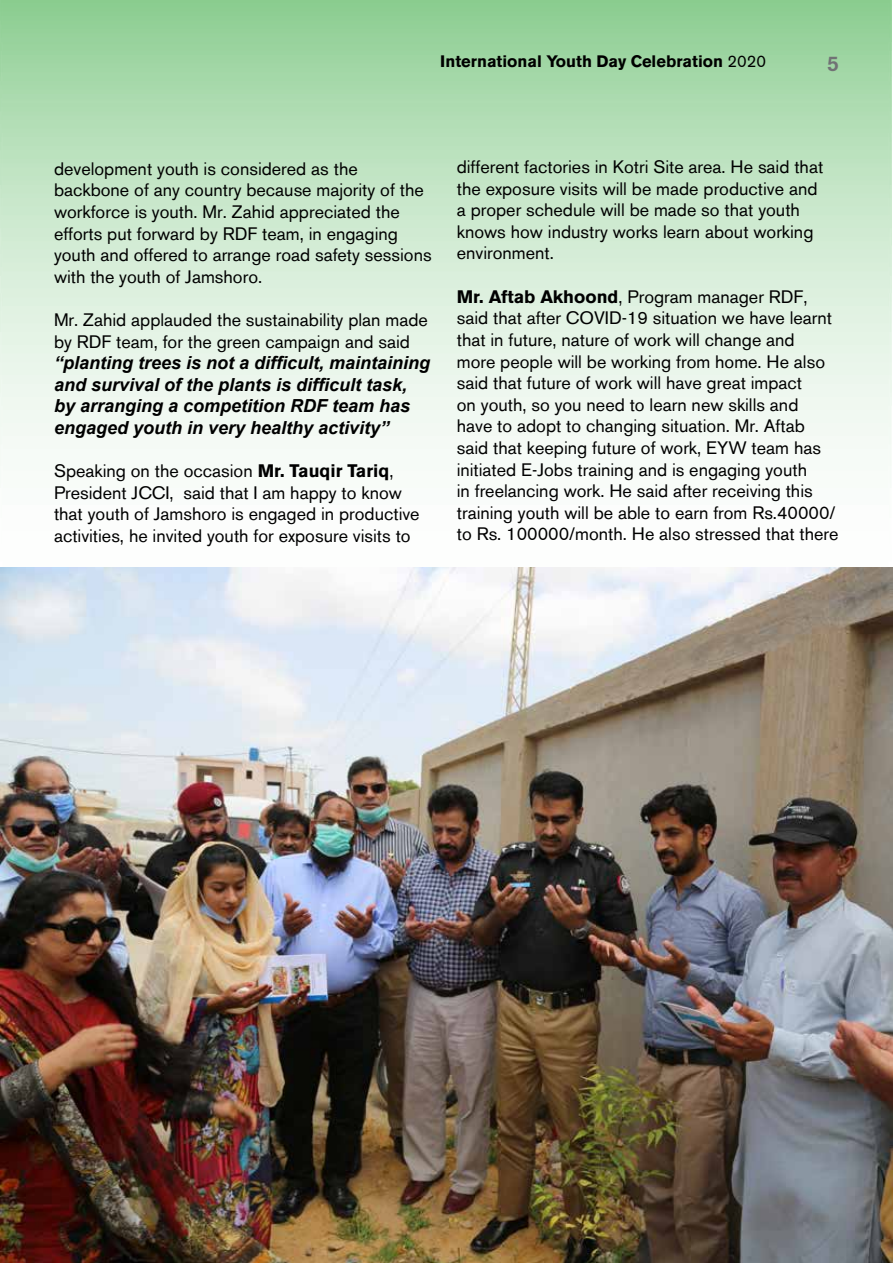
<style>
.page{position:relative;width:893px;height:1263px;background:#fff}
.page>*{position:absolute;margin:0;border:0;box-sizing:border-box;transform-origin:0 0}
.t1{font:500 21px "Akzidenz Grotesk BE";color:#717275}
.t2{font:18px/21.6px "Akzidenz Grotesk BE";color:#000}
.t3{font:italic 700 18px/21.6px "Arial";color:#000}
.t4{font:700 16.5px "Akzidenz Grotesk BE";color:#000}
.s1{font-weight:400}
.s2{font-weight:700}
</style>
<div class="page">
<svg style="left:0;top:0;width:891px;height:445px;background:#c8e7cb"></svg>
<img style="left:0;top:567px;width:893px;height:696px">
<p class="t4" style="left:440px;top:52px;width:327px">International Youth Day Celebration <span class="s1">2020</span></p>
<p class="t1" style="left:827px;top:50px;width:13px">5</p>
<p class="t2" style="left:54px;top:158px;width:379px">development youth is considered as the backbone of any country because majority of the workforce is youth. Mr. Zahid appreciated the efforts put forward by RDF team, in engaging youth and offered to arrange road safety sessions with the youth of Jamshoro.</p>
<p class="t2" style="left:54px;top:309px;width:375px">Mr. Zahid applauded the sustainability plan made by RDF team, for the green campaign and said</p>
<p class="t3" style="left:54px;top:353px;width:378px">“planting trees is not a difficult, maintaining and survival of the plants is difficult task, by arranging a competition RDF team has engaged youth in very healthy activity”</p>
<p class="t2" style="left:54px;top:460px;width:367px">Speaking on the occasion <span class="s2">Mr. Tauqir Tariq</span>, President JCCI, said that I am happy to know that youth of Jamshoro is engaged in productive activities, he invited youth for exposure visits to</p>
<p class="t2" style="left:457px;top:156px;width:368px">different factories in Kotri Site area. He said that the exposure visits will be made productive and a proper schedule will be made so that youth knows how industry works learn about working environment.</p>
<p class="t2" style="left:457px;top:286px;width:383px"><span class="s2">Mr. Aftab Akhoond</span>, Program manager RDF, said that after COVID-19 situation we have learnt that in future, nature of work will change and<br>more people will be working from home. He also said that future of work will have great impact<br>on youth, so you need to learn new skills and<br>have to adopt to changing situation. Mr. Aftab said that keeping future of work, EYW team has initiated E-Jobs training and is engaging youth<br>in freelancing work. He said after receiving this training youth will be able to earn from Rs.40000/ to Rs. 100000/month. He also stressed that there</p>
</div>
